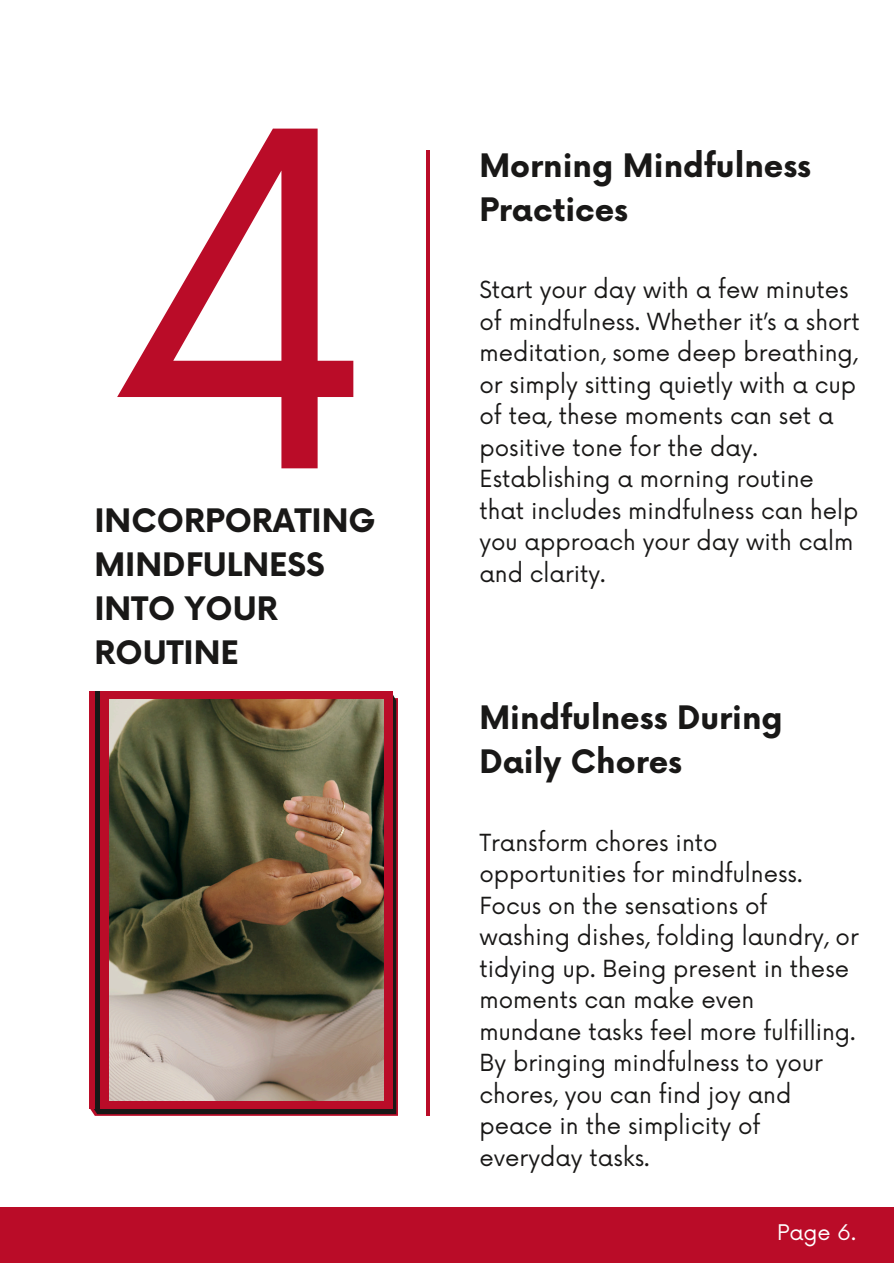
<style>
.page{position:relative;width:894px;height:1264px;background:#fff}
.page>*{position:absolute;margin:0;border:0;box-sizing:border-box;transform-origin:0 0}
.t1{font:452.85px "Now";color:#ba0c28}
.t2{font:700 31.5px/43.8px "Now";color:#191817}
.t3{font:22.95px/31.5px "Now";color:#191817}
.t4{font:21px "Now";color:#fff}
</style>
<div class="page">
<hr style="left:426px;top:150px;width:3px;height:965px;background:#ba0c28">
<svg style="left:92px;top:693px;width:304px;height:421px;background:#3b161b"></svg>
<div style="left:89px;top:691px;width:303px;height:417px;background:#ba0c28"></div>
<img style="left:110px;top:699px;width:273px;height:401px">
<hr style="left:96px;top:691px;width:4px;height:417px;background:#191817">
<div style="left:0;top:1207px;width:893px;height:56px;background:#ba0c28"></div>
<h1 class="t1" style="left:103px;top:52px;width:283px">4</h1>
<p class="t2" style="left:94px;top:500px;width:283px">INCORPORATING<br>MINDFULNESS<br>INTO YOUR<br>ROUTINE</p>
<p class="t2" style="left:479px;top:146px;width:333px">Morning Mindfulness<br>Practices</p>
<p class="t3" style="left:479px;top:275px;width:381px">Start your day with a few minutes of mindfulness. Whether it’s a short meditation, some deep breathing, or simply sitting quietly with a cup of tea, these moments can set a positive tone for the day.<br>Establishing a morning routine that includes mindfulness can help you approach your day with calm and clarity.</p>
<p class="t2" style="left:479px;top:697px;width:305px">Mindfulness During<br>Daily Chores</p>
<h2 class="t3" style="left:479px;top:828px;width:381px">Transform chores into opportunities for mindfulness.<br>Focus on the sensations of washing dishes, folding laundry, or tidying up. Being present in these moments can make even mundane tasks feel more fulfilling.</h2>
<p class="t3" style="left:479px;top:1048px;width:345px">By bringing mindfulness to your chores, you can find joy and peace in the simplicity of everyday tasks.</p>
<h2 class="t4" style="left:776px;top:1220px;width:80px">Page 6.</h2>
</div>
